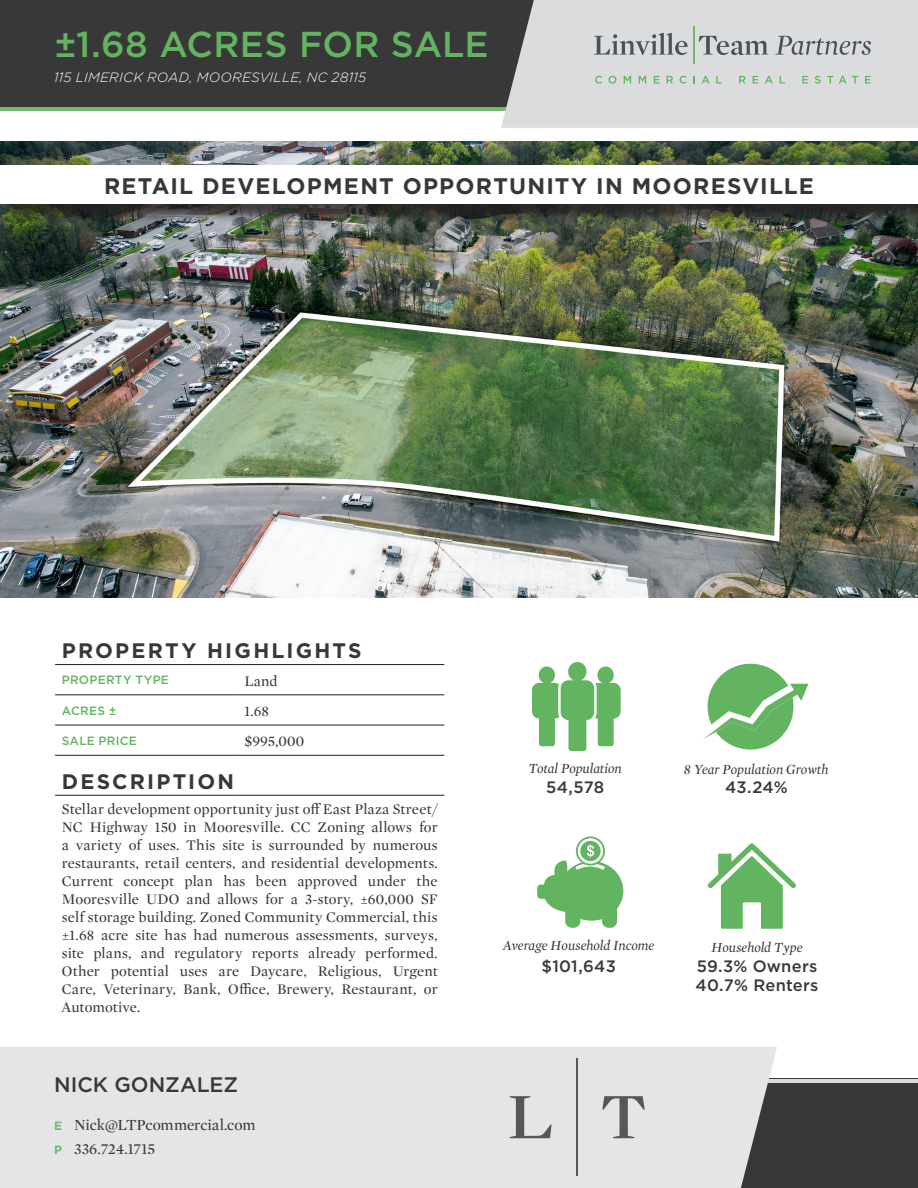
<style>
.page{position:relative;width:918px;height:1188px;background:#fff}
.page>*{position:absolute;margin:0;border:0;box-sizing:border-box;transform-origin:0 0}
.t1{font:500 36px "Gotham";letter-spacing:.005em;color:#63b461}
.t2{font:700 22.5px "Gotham";letter-spacing:.055em;color:#383839}
.t3{font:700 21px "Gotham";letter-spacing:.105em;color:#383839}
.t4{font:500 21px "Gotham";color:#383839}
.t5{font:500 16.5px "Gotham";letter-spacing:.01em;color:#383839}
.t6{font:15.75px/24px "Mercury Display";letter-spacing:-.005em;color:#383839}
.t7{font:15px/18px "Mercury Display";letter-spacing:.01em;color:#383839;text-align:justify}
.t8{font:italic 14.25px "Mercury Display";color:#383839}
.t9{font:italic 300 13.5px "Gotham";letter-spacing:.02em;color:#fff}
.t10{font:500 12px "Gotham";letter-spacing:.02em;color:#63b461}
.s1{font-family:"Gotham";font-weight:700;font-size:12px;color:#71b96c}
</style>
<div class="page">
<div style="left:0;top:1079px;width:918px;height:109px;background:#383839"></div>
<div style="left:0;top:0;width:918px;height:110px;background:#383839"></div>
<hr style="left:0;top:107px;width:918px;height:3px;background:#71b96c">
<div style="left:501px;top:0;width:417px;height:128px;background:#dbdcde"></div>
<hr style="left:0;top:1079px;width:918px;height:3px;background:#dbdcde">
<div style="left:0;top:1047px;width:777px;height:141px;background:#e5e5e5"></div>
<svg style="left:594px;top:33px;width:94px;height:22px;background:#b1b3b7"></svg>
<hr style="left:693px;top:26px;width:1px;height:38px;background:#73b86a">
<svg style="left:699px;top:36px;width:69px;height:19px"></svg>
<svg style="left:775px;top:36px;width:96px;height:19px;background:#b5b7ba"></svg>
<svg style="left:595px;top:76px;width:7px;height:8px"></svg>
<svg style="left:608px;top:76px;width:8px;height:8px"></svg>
<svg style="left:624px;top:76px;width:7px;height:8px"></svg>
<svg style="left:639px;top:76px;width:7px;height:8px"></svg>
<svg style="left:654px;top:76px;width:5px;height:8px"></svg>
<svg style="left:667px;top:76px;width:6px;height:8px"></svg>
<svg style="left:680px;top:76px;width:7px;height:8px"></svg>
<svg style="left:693px;top:76px;width:2px;height:8px"></svg>
<svg style="left:702px;top:76px;width:8px;height:8px"></svg>
<svg style="left:716px;top:76px;width:6px;height:8px"></svg>
<svg style="left:739px;top:76px;width:7px;height:8px"></svg>
<svg style="left:753px;top:76px;width:5px;height:8px"></svg>
<svg style="left:765px;top:76px;width:8px;height:8px"></svg>
<svg style="left:780px;top:76px;width:5px;height:8px"></svg>
<svg style="left:802px;top:76px;width:6px;height:8px"></svg>
<svg style="left:815px;top:76px;width:6px;height:8px"></svg>
<svg style="left:827px;top:76px;width:6px;height:8px"></svg>
<svg style="left:839px;top:76px;width:19px;height:8px"></svg>
<svg style="left:865px;top:76px;width:6px;height:8px"></svg>
<img style="left:0;top:142px;width:918px;height:455px">
<svg style="left:510px;top:1096px;width:42px;height:42px;background:#bcbdbe"></svg>
<hr style="left:576px;top:1058px;width:2px;height:118px;background:#555759">
<svg style="left:602px;top:1096px;width:43px;height:42px;background:#b9b9ba"></svg>
<hr style="left:55px;top:694px;width:183px;height:1px;background:#231f20">
<hr style="left:238px;top:694px;width:206px;height:1px;background:#231f20">
<hr style="left:55px;top:725px;width:183px;height:1px;background:#231f20">
<hr style="left:238px;top:725px;width:206px;height:1px;background:#231f20">
<hr style="left:55px;top:755px;width:183px;height:1px;background:#231f20">
<hr style="left:238px;top:755px;width:206px;height:1px;background:#231f20">
<hr style="left:55px;top:664px;width:183px;height:1px;background:#231f20">
<hr style="left:238px;top:664px;width:206px;height:1px;background:#231f20">
<hr style="left:55px;top:795px;width:183px;height:1px;background:#231f20">
<hr style="left:238px;top:795px;width:206px;height:1px;background:#231f20">
<svg style="left:532px;top:662px;width:89px;height:89px"></svg>
<svg style="left:537px;top:836px;width:86px;height:92px"></svg>
<svg style="left:704px;top:664px;width:104px;height:86px"></svg>
<svg style="left:708px;top:843px;width:88px;height:86px"></svg>
<div style="left:1px;top:168px;width:917px;height:55px;background:#231f20;opacity:.8"></div>
<div style="left:0;top:165px;width:918px;height:39px;background:#fff"></div>
<h1 class="t1" style="left:54px;top:20px;width:436px">±1.68 ACRES FOR SALE</h1>
<p class="t9" style="left:54px;top:68px;width:314px">115 LIMERICK ROAD, MOORESVILLE, NC 28115</p>
<p class="t2" style="left:104px;top:171px;width:711px">RETAIL DEVELOPMENT OPPORTUNITY IN MOORESVILLE</p>
<p class="t3" style="left:62px;top:636px;width:301px">PROPERTY HIGHLIGHTS</p>
<p class="t10" style="left:62px;top:672px;width:109px">PROPERTY TYPE</p>
<p class="t7" style="left:245px;top:671px;width:34px">Land</p>
<p class="t10" style="left:62px;top:703px;width:56px">ACRES ±</p>
<p class="t7" style="left:245px;top:701px;width:26px">1.68</p>
<p class="t10" style="left:62px;top:733px;width:77px">SALE PRICE</p>
<p class="t7" style="left:245px;top:732px;width:61px">$995,000</p>
<p class="t3" style="left:62px;top:767px;width:174px">DESCRIPTION</p>
<p class="t7" style="left:62px;top:799px;width:377px">Stellar development opportunity just off East Plaza Street/ NC Highway 150 in Mooresville. CC Zoning allows for a variety of uses. This site is surrounded by numerous restaurants, retail centers, and residential developments.<br>Current concept plan has been approved under the Mooresville UDO and allows for a 3-story, ±60,000 SF self storage building. Zoned Community Commercial, this ±1.68 acre site has had numerous assessments, surveys, site plans, and regulatory reports already performed.<br>Other potential uses are Daycare, Religious, Urgent Care, Veterinary, Bank, Office, Brewery, Restaurant, or Automotive.</p>
<p class="t4" style="left:54px;top:1071px;width:186px">NICK GONZALEZ</p>
<p class="t6" style="left:54px;top:1112px;width:203px"><span class="s1">E</span> Nick@LTPcommercial.com<br><span class="s1">P</span> 336.724.1715</p>
<p class="t8" style="left:529px;top:759px;width:95px">Total Population</p>
<p class="t5" style="left:546px;top:776px;width:60px">54,578</p>
<p class="t8" style="left:684px;top:759px;width:146px">8 Year Population Growth</p>
<p class="t5" style="left:725px;top:777px;width:64px">43.24%</p>
<p class="t8" style="left:503px;top:935px;width:153px">Average Household Income</p>
<p class="t5" style="left:542px;top:956px;width:76px">$101,643</p>
<p class="t8" style="left:712px;top:938px;width:92px">Household Type</p>
<p class="t5" style="left:697px;top:955px;width:122px">59.3% Owners</p>
<p class="t5" style="left:696px;top:975px;width:124px">40.7% Renters</p>
</div>
